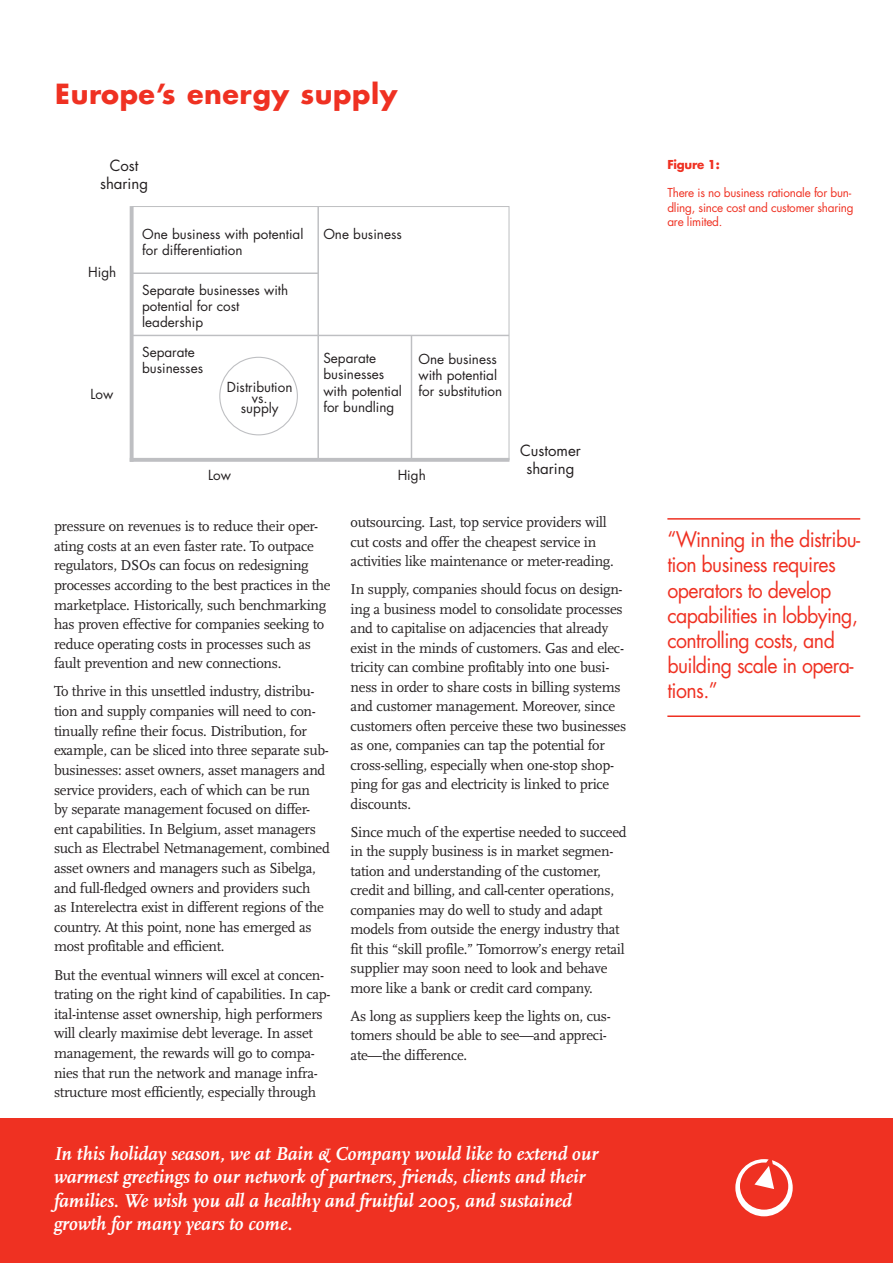
<style>
.page{position:relative;width:893px;height:1263px;background:#fff}
.page>*{position:absolute;margin:0;border:0;box-sizing:border-box;transform-origin:0 0}
.t1{font:700 27px "Futura";letter-spacing:.02em;color:#ef3122}
.t2{font:21px/25.2px "Futura";letter-spacing:-.03em;color:#ef3122;scale:.93 1}
.t3{font:italic 700 19.5px/23.4px "Scala";color:#fff}
.t4{font:15px/19.6px "Scala";letter-spacing:-.02em;color:#231f20}
.t5{font:15px/18px "Futura";color:#231f20;text-align:center}
.t6{font:13.5px/16.2px "Futura";color:#231f20}
.t7{font:12px/14.4px "Futura";letter-spacing:-.02em;color:#ef3122}
.t8{font:700 12px "Futura";letter-spacing:-.02em;color:#ef3122}
</style>
<div class="page">
<div style="left:0;top:1118px;width:893px;height:145px;background:#ef3122"></div>
<hr style="left:317px;top:207px;width:2px;height:253px;background:#bebfc2">
<hr style="left:132px;top:335px;width:377px;height:1px;background:#bebfc2">
<hr style="left:132px;top:272px;width:186px;height:2px;background:#bebfc2">
<hr style="left:411px;top:335px;width:1px;height:125px;background:#bebfc2">
<div style="left:219px;top:357px;width:79px;height:78px;border:1px solid #bebfc2;border-radius:50%"></div>
<svg style="left:130px;top:206px;width:4px;height:252px"></svg>
<svg style="left:130px;top:458px;width:379px;height:4px;background:#c1c2c5"></svg>
<svg style="left:735px;top:1159px;width:58px;height:57px"></svg>
<hr style="left:667px;top:518px;width:193px;height:2px;background:#ef3122">
<hr style="left:667px;top:715px;width:193px;height:2px;background:#ef3122">
<h1 class="t1" style="left:55px;top:76px;width:344px">Europe’s energy supply</h1>
<p class="t5" style="left:100px;top:156px;width:50px">Cost sharing</p>
<p class="t6" style="left:88px;top:264px;width:30px">High</p>
<p class="t6" style="left:90px;top:386px;width:24px">Low</p>
<p class="t6" style="left:142px;top:226px;width:163px">One business with potential for differentiation</p>
<p class="t6" style="left:142px;top:282px;width:148px">Separate businesses with potential for cost leadership</p>
<p class="t6" style="left:142px;top:344px;width:62px">Separate businesses</p>
<p class="t6" style="left:227px;top:382px;width:67px;line-height:10.2px;text-align:center">Distribution vs.<br>supply</p>
<p class="t6" style="left:323px;top:226px;width:80px">One business</p>
<p class="t6" style="left:323px;top:350px;width:80px">Separate businesses with potential for bundling</p>
<p class="t6" style="left:418px;top:351px;width:85px">One business with potential for substitution</p>
<p class="t6" style="left:208px;top:467px;width:24px">Low</p>
<p class="t6" style="left:398px;top:467px;width:30px">High</p>
<p class="t5" style="left:520px;top:442px;width:62px">Customer sharing</p>
<p class="t4" style="left:54px;top:517px;width:278px">pressure on revenues is to reduce their oper&shy;ating costs at an even faster rate. To outpace regulators, DSOs can focus on redesigning processes according to the best practices in the marketplace. Historically, such benchmarking has proven effective for companies seeking to reduce operating costs in processes such as fault prevention and new connections.</p>
<p class="t4" style="left:54px;top:682px;width:277px">To thrive in this unsettled industry, distribu&shy;tion and supply companies will need to con&shy;tinually refine their focus. Distribution, for example, can be sliced into three separate sub&shy;businesses: asset owners, asset managers and service providers, each of which can be run<br>by separate management focused on differ&shy;ent capabilities. In Belgium, asset managers such as Electrabel Netmanagement, combined asset owners and managers such as Sibelga, and full-fledged owners and providers such<br>as Interelectra exist in different regions of the country. At this point, none has emerged as most profitable and efficient.</p>
<p class="t4" style="left:54px;top:965px;width:278px">But the eventual winners will excel at concen&shy;trating on the right kind of capabilities. In cap&shy;ital-intense asset ownership, high performers will clearly maximise debt leverage. In asset management, the rewards will go to compa&shy;nies that run the network and manage infra&shy;structure most efficiently, especially through</p>
<p class="t4" style="left:351px;top:513px;width:265px">outsourcing. Last, top service providers will cut costs and offer the cheapest service in activities like maintenance or meter-reading.</p>
<p class="t4" style="left:351px;top:580px;width:277px">In supply, companies should focus on design&shy;ing a business model to consolidate processes and to capitalise on adjacencies that already exist in the minds of customers. Gas and elec&shy;tricity can combine profitably into one busi&shy;ness in order to share costs in billing systems and customer management. Moreover, since customers often perceive these two businesses as one, companies can tap the potential for cross-selling, especially when one-stop shop&shy;ping for gas and electricity is linked to price discounts.</p>
<p class="t4" style="left:351px;top:822px;width:278px">Since much of the expertise needed to succeed in the supply business is in market segmen&shy;tation and understanding of the customer, credit and billing, and call-center operations, companies may do well to study and adapt models from outside the energy industry that fit this “skill profile.” Tomorrow’s energy retail supplier may soon need to look and behave more like a bank or credit card company.</p>
<p class="t4" style="left:351px;top:1006px;width:262px">As long as suppliers keep the lights on, cus&shy;tomers should be able to see—and appreci&shy;ate—the difference.</p>
<p class="t3" style="left:54px;top:1142px;width:546px">In this holiday season, we at Bain &amp; Company would like to extend our warmest greetings to our network of partners, friends, clients and their families. We wish you all a healthy and fruitful 2005, and sustained growth for many years to come.</p>
<p class="t8" style="left:667px;top:156px;width:54px">Figure 1:</p>
<p class="t7" style="left:667px;top:186px;width:188px">There is no business rationale for bun&shy;dling, since cost and customer sharing are limited.</p>
<h2 class="t2" style="left:667px;top:527px;width:209px">“Winning in the distribu&shy;tion business requires operators to develop capabilities in lobbying, controlling costs, and building scale in opera&shy;tions.”</h2>
</div>
